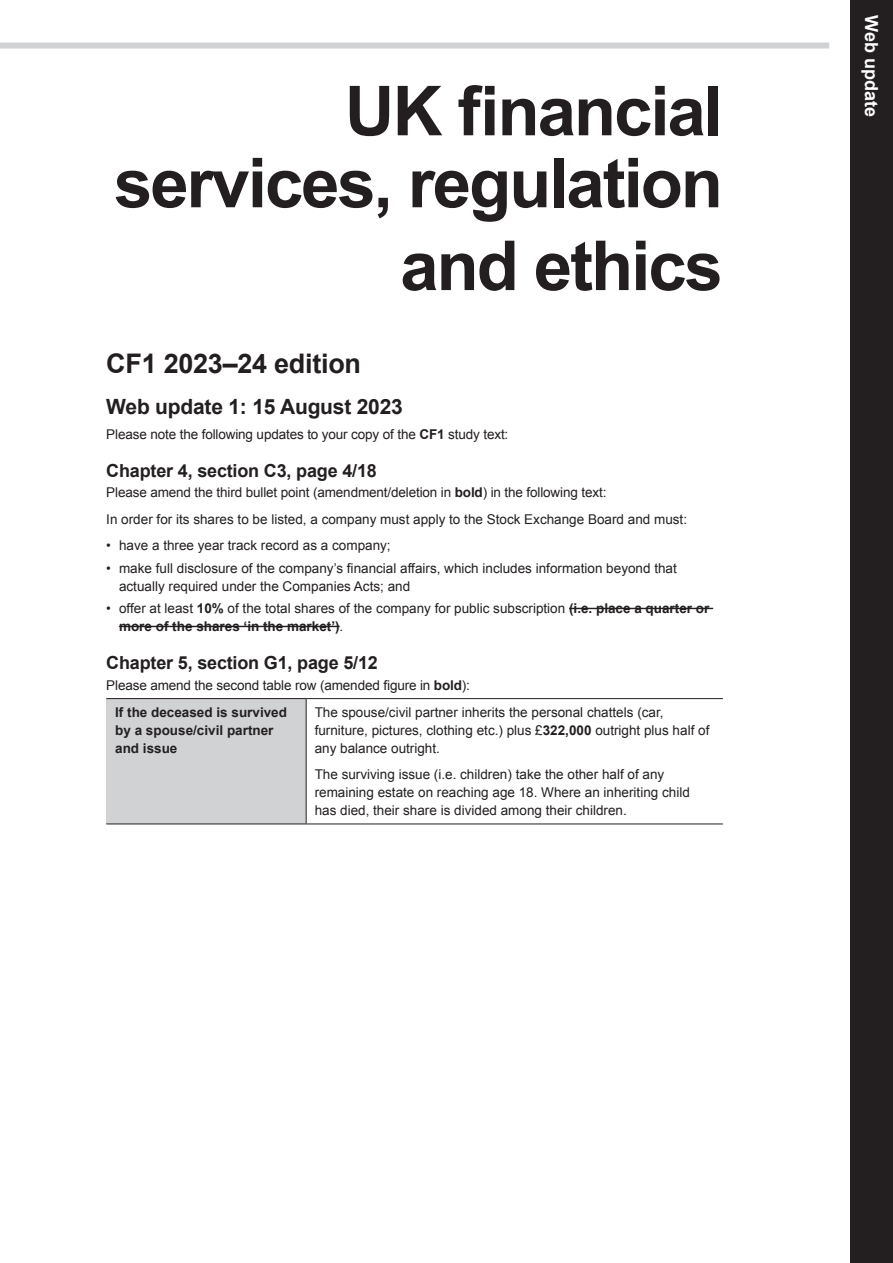
<style>
.page{position:relative;width:893px;height:1263px;background:#fff}
.page>*{position:absolute;margin:0;border:0;box-sizing:border-box;transform-origin:0 0}
.t1{font:700 69px/72px "Arial";letter-spacing:-.03em;color:#231f20;text-align:right}
.t2{font:700 27px "Arial";letter-spacing:-.01em;color:#231f20}
.t3{font:700 21px "Arial";letter-spacing:-.01em;color:#231f20}
.t4{font:700 18px "Arial";letter-spacing:-.01em;color:#231f20}
.t5{font:700 18px "Arial";color:#fff}
.t6{font:13.5px/18px "Arial";color:#231f20}
.t7{font:700 13.5px/18px "Arial";color:#231f20}
.s1{font-weight:700}
</style>
<div class="page">
<div style="left:0;top:43px;width:829px;height:6px;background:#d1d2d4"></div>
<div style="left:850px;top:0;width:43px;height:1263px;background:#231f20"></div>
<hr style="left:569px;top:608px;width:144px;height:1px;background:#231f20">
<hr style="left:119px;top:626px;width:221px;height:1px;background:#231f20">
<div style="left:107px;top:699px;width:199px;height:125px;background:#d1d2d4"></div>
<hr style="left:106px;top:698px;width:200px;height:1px;background:#231f20">
<hr style="left:306px;top:698px;width:417px;height:1px;background:#231f20">
<hr style="left:306px;top:699px;width:1px;height:124px;background:#231f20">
<hr style="left:106px;top:823px;width:200px;height:1px;background:#231f20">
<hr style="left:306px;top:823px;width:417px;height:1px;background:#231f20">
<h1 class="t1" style="left:114px;top:77px;width:610px">UK financial services, regulation</h1>
<h1 class="t1" style="left:400px;top:232px;width:324px">and ethics</h1>
<h2 class="t2" style="left:106px;top:345px;width:256px">CF1 2023–24 edition</h2>
<h3 class="t3" style="left:106px;top:392px;width:298px">Web update 1: 15 August 2023</h3>
<p class="t6" style="left:106px;top:425px;width:404px">Please note the following updates to your copy of the <span class="s1">CF1</span> study text:</p>
<h3 class="t4" style="left:106px;top:458px;width:272px">Chapter 4, section C3, page 4/18</h3>
<p class="t6" style="left:106px;top:479px;width:582px;line-height:26.5px">Please amend the third bullet point (amendment/deletion in <span class="s1">bold</span>) in the following text:<br>In order for its shares to be listed, a company must apply to the Stock Exchange Board and must:</p>
<p class="t6" style="left:106px;top:537px;width:286px">• have a three year track record as a company;</p>
<p class="t6" style="left:119px;top:559px;width:559px;text-indent:-13px">• make full disclosure of the company’s financial affairs, which includes information beyond that actually required under the Companies Acts; and</p>
<p class="t6" style="left:119px;top:599px;width:592px;text-indent:-13px">• offer at least <span class="s1">10%</span> of the total shares of the company for public subscription <span class="s1">(i.e. place a quarter or more of the shares ‘in the market’)</span>.</p>
<h3 class="t4" style="left:106px;top:651px;width:273px">Chapter 5, section G1, page 5/12</h3>
<p class="t6" style="left:115px;top:671px;width:356px;line-height:27.2px;text-indent:-9px">Please amend the second table row (amended figure in <span class="s1">bold</span>):<br><span class="s1">If the deceased is survived</span></p>
<p class="t7" style="left:115px;top:722px;width:160px">by a spouse/civil partner and issue</p>
<p class="t6" style="left:315px;top:703px;width:396px">The spouse/civil partner inherits the personal chattels (car, furniture, pictures, clothing etc.) plus £<span class="s1">322,000</span> outright plus half of any balance outright.</p>
<p class="t6" style="left:315px;top:766px;width:377px">The surviving issue (i.e. children) take the other half of any remaining estate on reaching age 18. Where an inheriting child has died, their share is divided among their children.</p>
<h3 class="t5" style="left:883px;top:15px;width:103px;rotate:90deg">Web update</h3>
</div>
